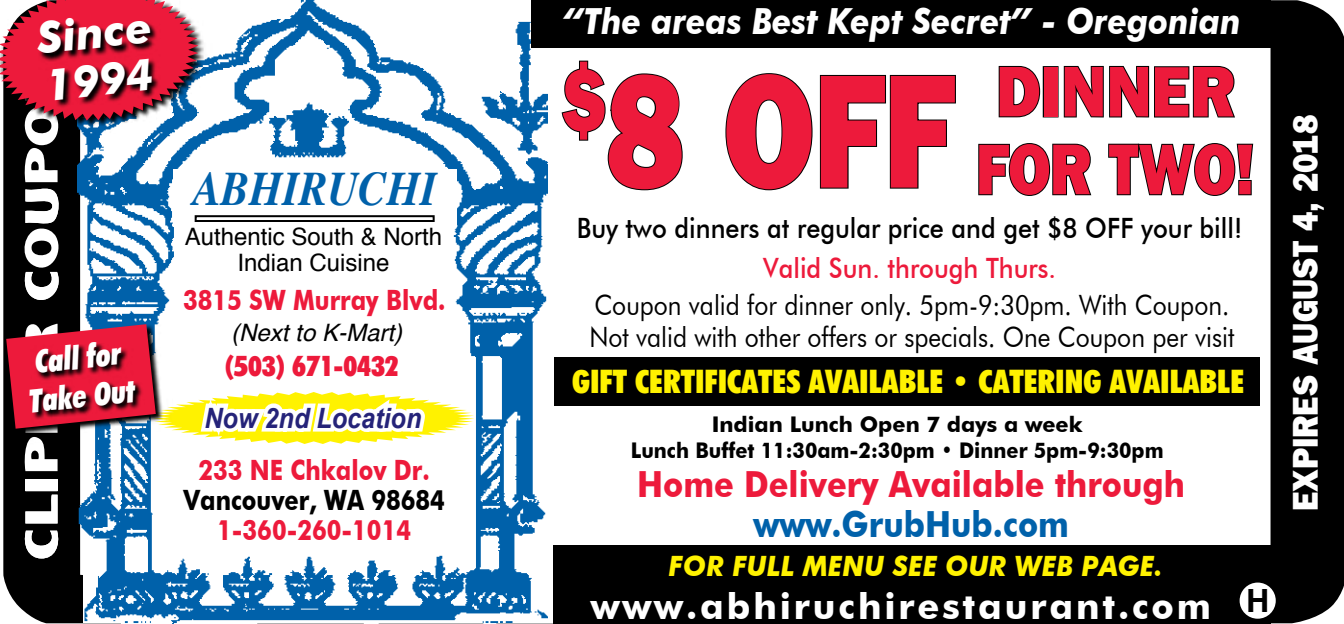
<style>
.page{position:relative;width:1344px;height:624px;background:#fff}
.page>*{position:absolute;margin:0;border:0;box-sizing:border-box;transform-origin:0 0}
.t1{font:162.8px "Francis Gothic Thin Normal";color:#ed1a3b;scale:1.59 1}
.t2{font:72px/77.6px "Francis Gothic Normal";color:#ed1a3b;scale:.9 1}
.t3{font:italic 700 48px "Times";color:#0061aa;scale:.89 1}
.t4{font:italic 700 44px/47.6px "Futura BT";color:#fff}
.t5{font:italic 700 36px "Futura BT";color:#fff;scale:.9 1}
.t6{font:700 36px "Futura BT";color:#ed1a3b;scale:.9 1}
.t7{font:700 36px "Futura BT";letter-spacing:.08em;color:#fff}
.t8{font:36px "Francis Gothic Normal";color:#fff;scale:.9 1}
.t9{font:700 36px "Futura BT";color:#0061aa;scale:.9 1}
.t10{font:700 expanded 32.4px "Futuri Condensed SW";color:#fff200}
.t11{font:italic 700 expanded 32px/38.4px "Futuri Condensed SW";color:#fff;text-align:center;scale:.93 1}
.t12{font:700 32px "Helvetica";color:#000}
.t13{font:28px/32px "Futura BT";color:#000;scale:.88 1}
.t14{font:500 28px "Futura BT";color:#000;scale:.9 1}
.t15{font:700 28px "Futura BT";color:#ed1a3b;scale:.84 1}
.t16{font:italic 700 28px "Futura BT";color:#fff200;scale:.96 1}
.t17{font:500 28px "Futura BT";color:#ed1a3b;scale:.9 1}
.t18{font:700 28px "Futura BT";color:#000;scale:.84 1}
.t19{font:italic 700 28px "Arial";color:#252379;scale:.9 1}
.t20{font:700 expanded 28px "Futuri Condensed SW";color:#ed1a3b}
.t21{font:24px/26px "Helvetica";color:#000;text-align:center}
.t22{font:italic 24px "Helvetica";color:#000}
.t23{font:700 21.6px/26px "Futura BT";color:#000;text-align:center}
</style>
<div class="page">
<svg style="left:1228px;top:0;width:116px;height:623px;fill:#000"></svg>
<svg style="left:3px;top:162px;width:74px;height:461px;background:#1f1f1f"></svg>
<svg style="left:22px;top:272px;width:43px;height:36px"></svg>
<svg style="left:25px;top:495px;width:33px;height:28px"></svg>
<div style="left:25px;top:479px;width:33px;height:12px;background:#fff"></div>
<svg style="left:22px;top:531px;width:39px;height:28px"></svg>
<svg style="left:25px;top:187px;width:37px;height:38px"></svg>
<svg style="left:30px;top:239px;width:22px;height:19px"></svg>
<svg style="left:29px;top:162px;width:12px;height:8px"></svg>
<div style="left:554px;top:357px;width:705px;height:48px;background:#000"></div>
<div style="left:553px;top:545px;width:717px;height:78px;background:#000"></div>
<img style="left:77px;top:0;width:470px;height:624px">
<div style="left:173px;top:169px;width:284px;height:57px;background:#fff"></div>
<div style="left:195px;top:215px;width:240px;height:7px;border:2px solid #000"></div>
<div style="left:1240px;top:583px;width:36px;height:36px;background:#fff;border-radius:50%"></div>
<div style="left:531px;top:0;width:740px;height:48px;background:#000"></div>
<svg style="left:3px;top:136px;width:35px;height:26px"></svg>
<svg style="left:0;top:0;width:245px;height:136px"></svg>
<svg style="left:38px;top:20px;width:202px;height:144px"></svg>
<svg style="left:561px;top:60px;width:122px;height:131px"></svg>
<svg style="left:725px;top:73px;width:231px;height:118px"></svg>
<svg style="left:998px;top:65px;width:43px;height:53px"></svg>
<div style="left:1043px;top:66px;width:16px;height:51px;border:2px solid #000"></div>
<svg style="left:1063px;top:65px;width:174px;height:54px"></svg>
<svg style="left:978px;top:143px;width:114px;height:53px"></svg>
<svg style="left:1108px;top:142px;width:146px;height:55px"></svg>
<svg style="left:6px;top:324px;width:469px;height:135px"></svg>
<svg style="left:30px;top:343px;width:173px;height:121px"></svg>
<h3 class="t4" style="left:35px;top:14px;width:116px;rotate:-6deg">Since<br>1994</h3>
<p class="t11" style="left:22px;top:343px;width:116px;rotate:-6deg">Call for<br>Take Out</p>
<h3 class="t3" style="left:192px;top:144px;width:276px">ABHIRUCHI</h3>
<p class="t21" style="left:185px;top:224px;width:259px">Authentic South &amp; North<br>Indian Cuisine</p>
<p class="t15" style="left:183px;top:283px;width:314px">3815 SW Murray Blvd.</p>
<p class="t20" style="left:225px;top:347px;width:175px">(503) 671-0432</p>
<p class="t22" style="left:231px;top:313px;width:172px">(Next to K-Mart)</p>
<p class="t19" style="left:204px;top:400px;width:243px">Now 2nd Location</p>
<p class="t15" style="left:198px;top:453px;width:277px">233 NE Chkalov Dr.</p>
<p class="t18" style="left:183px;top:483px;width:313px">Vancouver, WA 98684</p>
<p class="t15" style="left:217px;top:513px;width:232px">1-360-260-1014</p>
<p class="t5" style="left:563px;top:-1px;width:755px">“The areas Best Kept Secret” - Oregonian</p>
<h1 class="t1" style="left:561px;top:33px;width:248px"><sup>$</sup>8 OFF</h1>
<h2 class="t2" style="left:976px;top:51px;width:311px">DINNER<br>FOR TWO!</h2>
<p class="t14" style="left:577px;top:211px;width:741px">Buy two dinners at regular price and get $8 OFF your bill!</p>
<p class="t17" style="left:763px;top:251px;width:327px">Valid Sun. through Thurs.</p>
<p class="t13" style="left:589px;top:289px;width:735px">Coupon valid for dinner only. 5pm-9:30pm. With Coupon.<br>Not valid with other offers or specials. One Coupon per visit</p>
<p class="t10" style="left:572px;top:359px;width:673px">GIFT CERTIFICATES AVAILABLE • CATERING AVAILABLE</p>
<p class="t23" style="left:631px;top:412px;width:534px">Indian Lunch Open 7 days a week<br>Lunch Buffet 11:30am-2:30pm • Dinner 5pm-9:30pm</p>
<p class="t6" style="left:637px;top:462px;width:610px">Home Delivery Available through</p>
<p class="t9" style="left:753px;top:502px;width:352px">www.GrubHub.com</p>
<p class="t16" style="left:669px;top:549px;width:251px">For FULL MENU see</p>
<p class="t16" style="left:946px;top:549px;width:228px">our web page.</p>
<p class="t7" style="left:591px;top:584px;width:622px">www.abhiruchirestaurant.com</p>
<p class="t12" style="left:1246px;top:575px;width:25px">H</p>
<p class="t8" style="left:1283px;top:511px;width:442px;rotate:-90deg">EXPIRES AUGUST 4, 2018</p>
</div>
